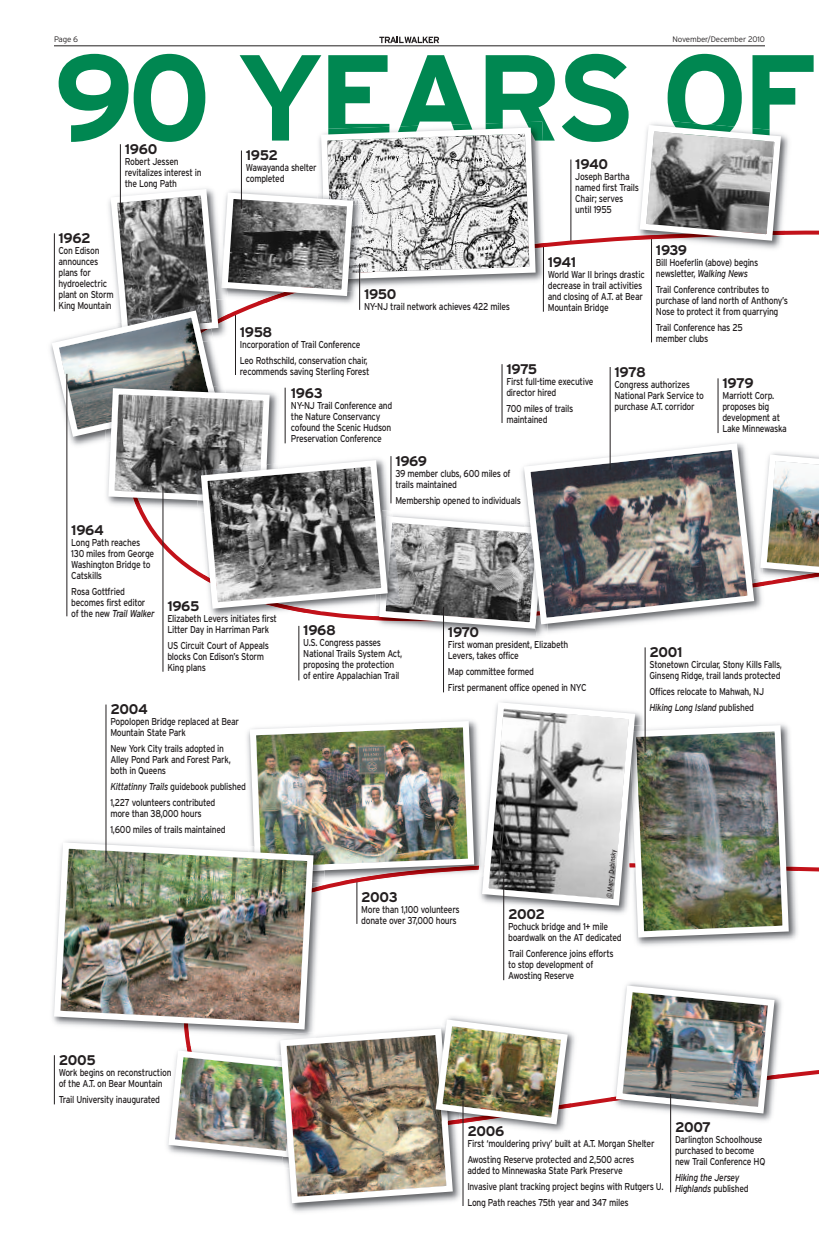
<style>
.page{position:relative;width:819px;height:1260px;background:#fff}
.page>*{position:absolute;margin:0;border:0;box-sizing:border-box;transform-origin:0 0}
.t1{font:700 122px "Interstate";letter-spacing:-.055em;color:#008751}
.t2{font:700 14px "Interstate";letter-spacing:-.03em;color:#231f20}
.t3{font:10px/11px "Interstate";letter-spacing:-.035em;color:#231f20;scale:.85 1}
.t4{font:italic 10px/11px "Interstate";letter-spacing:-.035em;color:#231f20;scale:.85 1}
.t5{font:300 8px "Interstate";letter-spacing:-.02em;color:#231f20}
.t6{font:7px "Interstate";color:#231f20;scale:.85 1}
.s1{font-style:italic}
.s2{font-style:normal}
</style>
<div class="page">
<svg style="left:379px;top:37px;width:60px;height:6px"></svg>
<hr style="left:54px;top:45px;width:711px;height:1px;background:#231f20">
<img style="left:535px;top:632px;width:14px;height:5px">
<svg style="left:50px;top:122px;width:769px;height:510px"></svg>
<img style="left:637px;top:867px;width:164px;height:79px">
<img style="left:792px;top:863px;width:6px;height:8px">
<img style="left:247px;top:699px;width:545px;height:242px">
<img style="left:105px;top:836px;width:219px;height:10px">
<img style="left:317px;top:885px;width:7px;height:61px">
<img style="left:317px;top:873px;width:8px;height:12px">
<img style="left:317px;top:846px;width:8px;height:27px">
<img style="left:317px;top:847px;width:9px;height:20px">
<img style="left:52px;top:839px;width:265px;height:191px">
<img style="left:290px;top:1206px;width:90px;height:6px">
<img style="left:571px;top:1033px;width:10px;height:75px">
<img style="left:165px;top:1016px;width:406px;height:190px">
<img style="left:778px;top:998px;width:10px;height:81px">
<img style="left:609px;top:1097px;width:162px;height:29px">
<img style="left:610px;top:1074px;width:170px;height:28px">
<img style="left:613px;top:982px;width:165px;height:135px">
<hr style="left:359px;top:264px;width:1px;height:46px;background:#231f20">
<hr style="left:54px;top:233px;width:1px;height:78px;background:#231f20">
<hr style="left:66px;top:374px;width:1px;height:242px;background:#231f20">
<hr style="left:241px;top:151px;width:1px;height:58px;background:#231f20">
<hr style="left:120px;top:144px;width:1px;height:71px;background:#231f20">
<hr style="left:163px;top:487px;width:1px;height:185px;background:#231f20">
<hr style="left:391px;top:456px;width:1px;height:47px;background:#231f20">
<hr style="left:54px;top:1055px;width:1px;height:49px;background:#231f20">
<hr style="left:106px;top:705px;width:1px;height:157px;background:#231f20">
<hr style="left:298px;top:626px;width:1px;height:54px;background:#231f20">
<hr style="left:443px;top:607px;width:1px;height:85px;background:#231f20">
<hr style="left:502px;top:364px;width:1px;height:59px;background:#231f20">
<hr style="left:610px;top:367px;width:1px;height:103px;background:#231f20">
<hr style="left:670px;top:1094px;width:1px;height:98px;background:#231f20">
<hr style="left:645px;top:647px;width:1px;height:105px;background:#231f20">
<hr style="left:503px;top:877px;width:1px;height:103px;background:#231f20">
<hr style="left:463px;top:1101px;width:1px;height:105px;background:#231f20">
<p class="t5" style="left:54px;top:35px;width:26px">Page 6</p>
<p class="t5" style="left:672px;top:35px;width:94px">November/December 2010</p>
<h1 class="t1" style="left:53px;top:27px;width:766px">90 YEARS OF</h1>
<h2 class="t2" style="left:125px;top:141px;width:34px">1960</h2>
<p class="t3" style="left:125px;top:156px;width:92px">Robert Jessen revitalizes interest in the Long Path</p>
<h2 class="t2" style="left:58px;top:230px;width:34px">1962</h2>
<p class="t3" style="left:58px;top:245px;width:66px">Con Edison announces plans for hydroelectric plant on Storm<br>King Mountain</p>
<h2 class="t2" style="left:246px;top:147px;width:34px">1952</h2>
<p class="t3" style="left:246px;top:162px;width:85px">Wawayanda shelter completed</p>
<h2 class="t2" style="left:575px;top:156px;width:34px">1940</h2>
<p class="t3" style="left:575px;top:171px;width:77px">Joseph Bartha named first Trails<br>Chair; serves until 1955</p>
<h2 class="t2" style="left:656px;top:242px;width:33px">1939</h2>
<p class="t3" style="left:656px;top:257px;width:122px">Bill Hoeferlin (above) begins newsletter, <span class="s1">Walking News</span></p>
<p class="t3" style="left:656px;top:284px;width:157px">Trail Conference contributes to purchase of land north of Anthony’s<br>Nose to protect it from quarrying</p>
<p class="t3" style="left:656px;top:322px;width:104px">Trail Conference has 25 member clubs</p>
<h2 class="t2" style="left:548px;top:254px;width:30px">1941</h2>
<p class="t3" style="left:548px;top:269px;width:116px">World War II brings drastic decrease in trail activities and closing of A.T. at Bear<br>Mountain Bridge</p>
<h2 class="t2" style="left:364px;top:286px;width:34px">1950</h2>
<p class="t3" style="left:364px;top:301px;width:173px">NY-NJ trail network achieves 422 miles</p>
<h2 class="t2" style="left:240px;top:324px;width:34px">1958</h2>
<p class="t3" style="left:240px;top:336px;width:152px;line-height:16px">Incorporation of Trail Conference<br>Leo Rothschild, conservation chair,</p>
<p class="t3" style="left:240px;top:366px;width:154px">recommends saving Sterling Forest</p>
<h2 class="t2" style="left:506px;top:361px;width:32px">1975</h2>
<p class="t3" style="left:506px;top:376px;width:104px">First full-time executive director hired</p>
<p class="t3" style="left:506px;top:403px;width:80px">700 miles of trails maintained</p>
<h2 class="t2" style="left:615px;top:364px;width:33px">1978</h2>
<p class="t3" style="left:615px;top:379px;width:107px">Congress authorizes<br>National Park Service to purchase A.T. corridor</p>
<h2 class="t2" style="left:722px;top:375px;width:33px">1979</h2>
<p class="t3" style="left:722px;top:390px;width:77px">Marriott Corp. proposes big development at<br>Lake Minnewaska</p>
<h2 class="t2" style="left:291px;top:385px;width:33px">1963</h2>
<p class="t3" style="left:291px;top:400px;width:121px">NY-NJ Trail Conference and the Nature Conservancy cofound the Scenic Hudson<br>Preservation Conference</p>
<h2 class="t2" style="left:395px;top:453px;width:33px">1969</h2>
<p class="t3" style="left:395px;top:468px;width:137px">39 member clubs, 600 miles of trails maintained</p>
<p class="t3" style="left:395px;top:495px;width:149px">Membership opened to individuals</p>
<h2 class="t2" style="left:71px;top:522px;width:34px">1964</h2>
<p class="t3" style="left:71px;top:537px;width:99px">Long Path reaches<br>130 miles from George<br>Washington Bridge to<br>Catskills</p>
<p class="t3" style="left:71px;top:586px;width:100px">Rosa Gottfried becomes first editor of the new <span class="s1">Trail Walker</span></p>
<h2 class="t2" style="left:167px;top:598px;width:34px">1965</h2>
<p class="t3" style="left:167px;top:613px;width:131px">Elizabeth Levers initiates first<br>Litter Day in Harriman Park</p>
<p class="t3" style="left:167px;top:640px;width:121px">US Circuit Court of Appeals blocks Con Edison’s Storm<br>King plans</p>
<h2 class="t2" style="left:110px;top:701px;width:39px">2004</h2>
<p class="t3" style="left:110px;top:716px;width:153px">Popolopen Bridge replaced at Bear<br>Mountain State Park</p>
<p class="t3" style="left:110px;top:743px;width:143px">New York City trails adopted in<br>Alley Pond Park and Forest Park, both in Queens</p>
<p class="t3" style="left:110px;top:779px;width:161px;line-height:16px"><span class="s1">Kittatinny Trails</span> guidebook published<br>1,227 volunteers contributed</p>
<p class="t3" style="left:110px;top:806px;width:137px;line-height:16px">more than 38,000 hours<br>1,600 miles of trails maintained</p>
<h2 class="t2" style="left:303px;top:622px;width:34px">1968</h2>
<p class="t3" style="left:303px;top:638px;width:118px">U.S. Congress passes<br>National Trails System Act, proposing the protection of entire Appalachian Trail</p>
<h2 class="t2" style="left:448px;top:624px;width:33px">1970</h2>
<p class="t3" style="left:448px;top:639px;width:143px">First woman president, Elizabeth<br>Levers, takes office</p>
<p class="t3" style="left:448px;top:664px;width:165px;line-height:16px">Map committee formed<br>First permanent office opened in NYC</p>
<h2 class="t2" style="left:361px;top:889px;width:38px">2003</h2>
<p class="t3" style="left:361px;top:904px;width:117px">More than 1,100 volunteers donate over 37,000 hours</p>
<p class="t6" style="left:605px;top:898px;width:59px;rotate:-85deg">© Marcy Dubinsky</p>
<h2 class="t2" style="left:508px;top:906px;width:38px">2002</h2>
<p class="t3" style="left:508px;top:921px;width:135px">Pochuck bridge and 1+ mile boardwalk on the AT dedicated</p>
<p class="t3" style="left:508px;top:948px;width:126px">Trail Conference joins efforts to stop development of<br>Awosting Reserve</p>
<h2 class="t2" style="left:650px;top:644px;width:35px">2001</h2>
<p class="t3" style="left:650px;top:659px;width:157px">Stonetown Circular, Stony Kills Falls,<br>Ginseng Ridge, trail lands protected</p>
<p class="t3" style="left:650px;top:684px;width:136px;line-height:16px">Offices relocate to Mahwah, NJ<br><span class="s1">Hiking Long Island</span> published</p>
<h2 class="t2" style="left:59px;top:1052px;width:39px">2005</h2>
<p class="t3" style="left:59px;top:1067px;width:134px">Work begins on reconstruction of the A.T. on Bear Mountain</p>
<p class="t3" style="left:59px;top:1094px;width:121px">Trail University inaugurated</p>
<h2 class="t2" style="left:467px;top:1123px;width:38px">2006</h2>
<p class="t3" style="left:467px;top:1136px;width:222px;line-height:16px">First ‘mouldering privy’ built at A.T. Morgan Shelter<br>Awosting Reserve protected and 2,500 acres</p>
<p class="t3" style="left:467px;top:1163px;width:232px;line-height:16px">added to Minnewaska State Park Preserve<br>Invasive plant tracking project begins with Rutgers U.<br>Long Path reaches 75th year and 347 miles</p>
<h2 class="t2" style="left:675px;top:1119px;width:37px">2007</h2>
<p class="t3" style="left:675px;top:1134px;width:108px">Darlington Schoolhouse purchased to become new Trail Conference HQ</p>
<p class="t4" style="left:675px;top:1172px;width:88px">Hiking the Jersey<br>Highlands <span class="s2">published</span></p>
</div>
